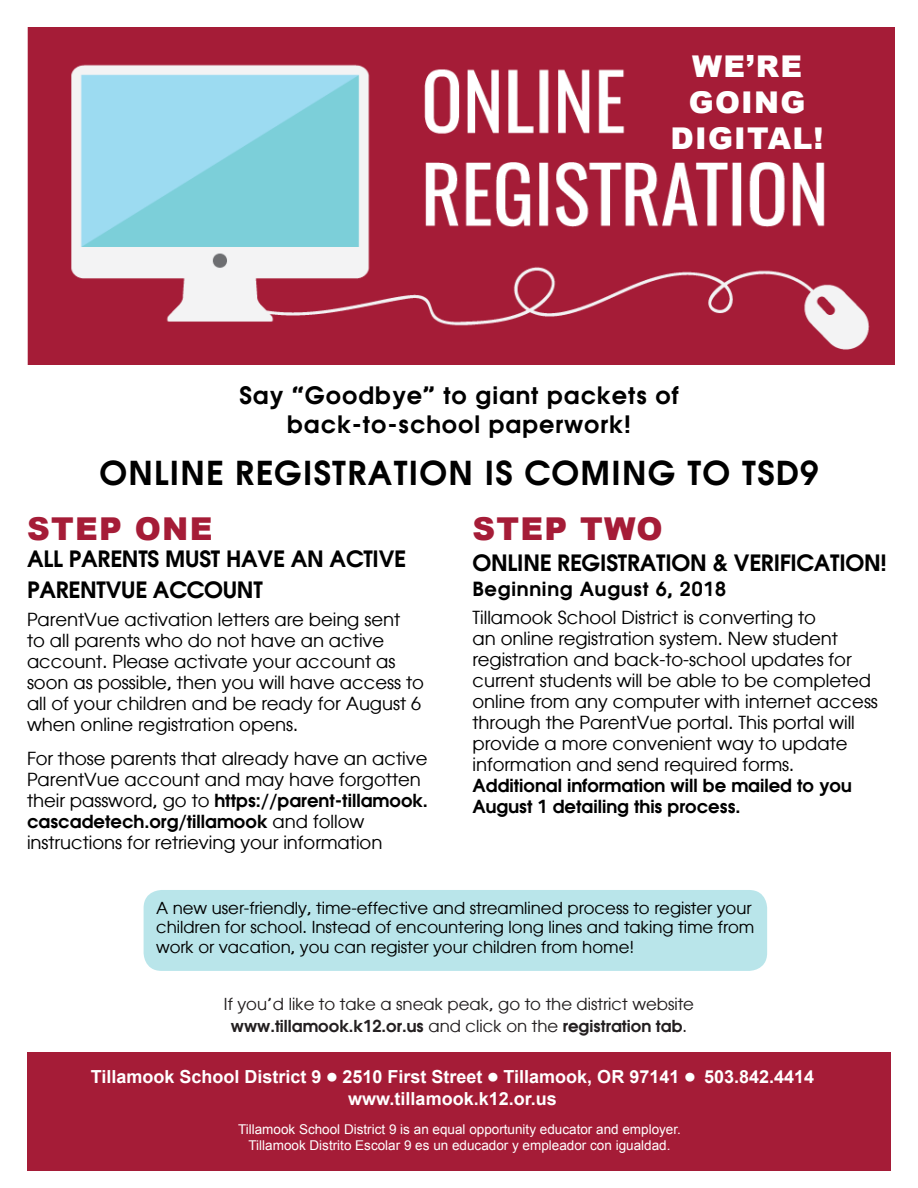
<style>
.page{position:relative;width:918px;height:1188px;background:#fff}
.page>*{position:absolute;margin:0;border:0;box-sizing:border-box;transform-origin:0 0}
.t1{font:600 33px "Atlanta";letter-spacing:.04em;color:#000}
.t2{font:900 31.5px "Arial";letter-spacing:.04em;color:#a51c37}
.t3{font:900 30px/36px "Arial";letter-spacing:.04em;color:#fff;text-align:center}
.t4{font:600 24px/28.8px "Atlanta";letter-spacing:.04em;color:#000;text-align:center}
.t5{font:600 22.5px/30.6px "Atlanta";letter-spacing:-.01em;color:#000}
.t6{font:600 19.5px "Atlanta";letter-spacing:.04em;color:#000}
.t7{font:18px/21px "Atlanta";color:#000}
.t8{font:700 18px/21.6px "Arial";color:#fff;text-align:center}
.t9{font:16.5px/19.5px "Atlanta";color:#000}
.t10{font:16.5px/22.5px "Atlanta";color:#231f20;text-align:center}
.t11{font:13.5px/16.2px "Arial";color:#fff;text-align:center}
.s1{font-weight:600}
.s2{font-size:31.5px}
</style>
<div class="page">
<img style="left:27px;top:27px;width:867px;height:338px">
<div style="left:27px;top:1052px;width:864px;height:119px;background:#a51c37"></div>
<div style="left:144px;top:890px;width:623px;height:81px;background:#b9e5ea;border-radius:18px"></div>
<p class="t3" style="left:671px;top:47px;width:155px">WE’RE<br>GOING<br>DIGITAL!</p>
<p class="t4" style="left:239px;top:380px;width:441px">Say “Goodbye” to giant packets of back-to-school paperwork!</p>
<p class="t1" style="left:99px;top:449px;width:721px">ONLINE REGISTRATION IS COMING TO TSD9</p>
<p class="t2" style="left:27px;top:506px;width:187px">STEP ONE</p>
<p class="t5" style="left:27px;top:543px;width:380px">ALL PARENTS MUST HAVE AN ACTIVE<br>PARENTVUE ACCOUNT</p>
<p class="t7" style="left:27px;top:607px;width:398px">ParentVue activation letters are being sent<br>to all parents who do not have an active account. Please activate your account as soon as possible, then you will have access to all of your children and be ready for August 6 when online registration opens.</p>
<p class="t7" style="left:27px;top:747px;width:403px">For those parents that already have an active ParentVue account and may have forgotten their password, go to <span class="s1">https://parent-tillamook. cascadetech.org/tillamook</span> and follow instructions for retrieving your information</p>
<p class="t2" style="left:472px;top:506px;width:192px">STEP TWO</p>
<p class="t5" style="left:472px;top:546px;width:416px">ONLINE REGISTRATION &amp; VERIFICATION!</p>
<p class="t6" style="left:472px;top:575px;width:255px">Beginning August 6, 2018</p>
<p class="t7" style="left:472px;top:606px;width:407px">Tillamook School District is converting to<br>an online registration system. New student registration and back-to-school updates for current students will be able to be completed online from any computer with internet access through the ParentVue portal. This portal will provide a more convenient way to update information and send required forms.<br><span class="s1">Additional information will be mailed to you August 1 detailing this process.</span></p>
<p class="t9" style="left:156px;top:897px;width:600px">A new user-friendly, time-effective and streamlined process to register your children for school. Instead of encountering long lines and taking time from work or vacation, you can register your children from home!</p>
<p class="t10" style="left:224px;top:992px;width:472px">If you’d like to take a sneak peak, go to the district website <span class="s1">www.tillamook.k12.or.us</span> and click on the <span class="s1">registration tab</span>.</p>
<p class="t8" style="left:91px;top:1066px;width:725px">Tillamook School District 9 <span class="s2">•</span> 2510 First Street <span class="s2">•</span> Tillamook, OR 97141 <span class="s2">•</span> 503.842.4414 www.tillamook.k12.or.us</p>
<p class="t11" style="left:238px;top:1121px;width:444px">Tillamook School District 9 is an equal opportunity educator and employer.<br>Tillamook Distrito Escolar 9 es un educador y empleador con igualdad.</p>
</div>
